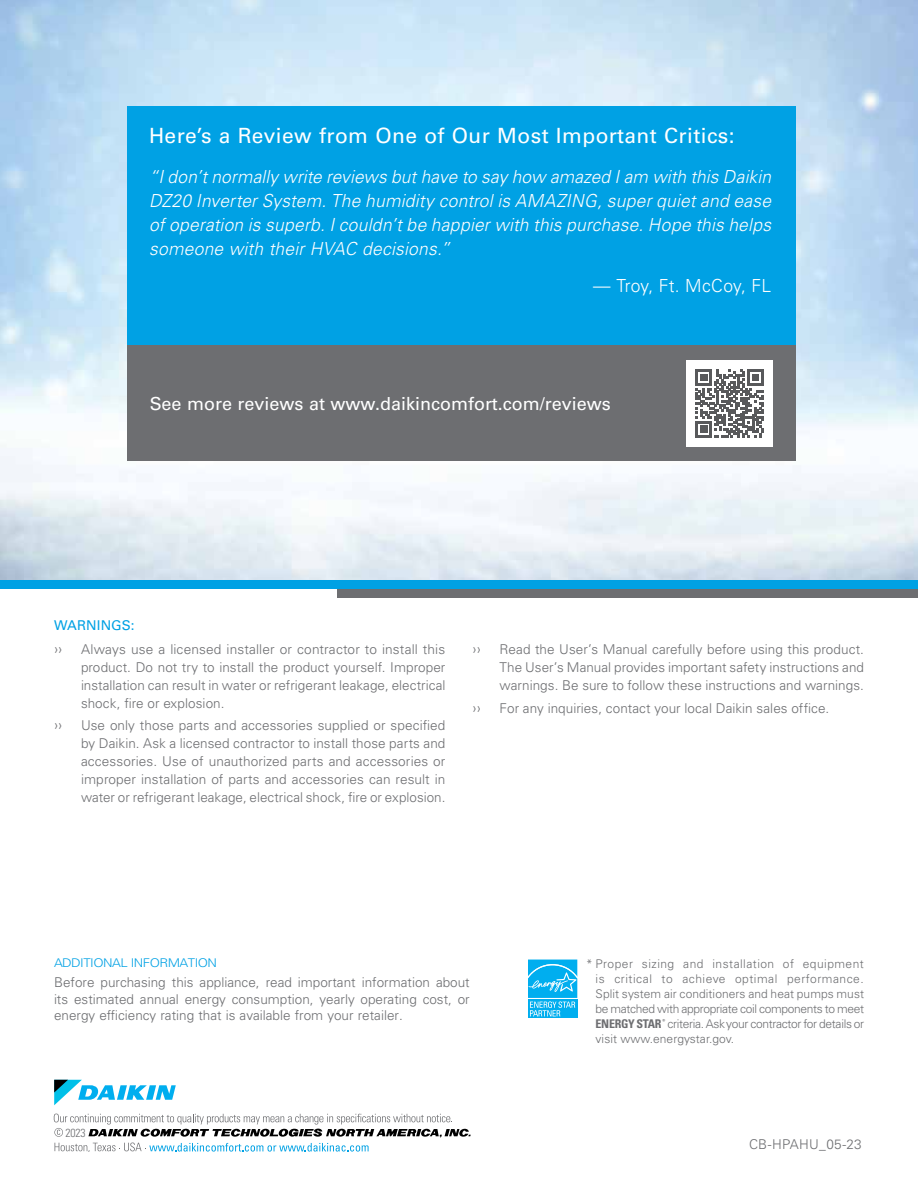
<style>
.page{position:relative;width:918px;height:1188px;background:#fff}
.page>*{position:absolute;margin:0;border:0;box-sizing:border-box;transform-origin:0 0}
.t1{font:21px "Univers LT Pro 55 Roman";letter-spacing:.02em;color:#fff}
.t2{font:italic 300 18px/24px "Univers LT Pro 45";letter-spacing:.015em;color:#fff;text-align:justify;scale:.96 1}
.t3{font:18px "Univers LT Pro 55 Roman";color:#fff}
.t4{font:300 18px "Univers LT Pro 45";letter-spacing:.01em;color:#fff}
.t5{font:300 13.5px/18px "Univers LT Pro 45";color:#6d6e71;text-align:justify}
.t6{font:13.5px "Univers LT Pro 55 Roman";letter-spacing:.005em;color:#00a1e4}
.t7{font:300 12px/15px "Univers LT Pro 45";letter-spacing:-.025em;color:#6d6e71;text-align:justify}
.t8{font:300 12px "Univers LT Pro 45";letter-spacing:-.04em;color:#00a1e4;scale:1.1 1}
.t9{font:300 condensed 11.7px "Univers LT Pro";color:#6d6e71}
.s1{font-family:"Univers LT Pro";font-weight:400;font-stretch:condensed}
.s2{font-size:15px}
.s3{font-family:"Univers LT Pro";font-weight:700;font-stretch:condensed}
</style>
<div class="page">
<div style="left:337px;top:589px;width:581px;height:8px;background:#6d6e71"></div>
<div style="left:0;top:580px;width:918px;height:9px;background:#00a1e4"></div>
<div style="left:127px;top:106px;width:669px;height:242px;background:#00a1e4"></div>
<div style="left:127px;top:346px;width:669px;height:115px;background:#6d6e71"></div>
<div style="left:686px;top:360px;width:87px;height:87px;background:#fff"></div>
<svg style="left:696px;top:369px;width:68px;height:68px"></svg>
<svg style="left:528px;top:959px;width:50px;height:59px;background:#2ebcf1"></svg>
<svg style="left:55px;top:1143px;width:314px;height:8px"></svg>
<svg style="left:54px;top:1114px;width:417px;height:23px"></svg>
<svg style="left:54px;top:1080px;width:122px;height:25px"></svg>
<h1 class="t1" style="left:149px;top:121px;width:587px">Here’s a Review from One of Our Most Important Critics:</h1>
<p class="t2" style="left:149px;top:165px;width:650px">“I don’t normally write reviews but have to say how amazed I am with this Daikin DZ20 Inverter System. The humidity control is AMAZING, super quiet and ease of operation is superb. I couldn’t be happier with this purchase. Hope this helps someone with their HVAC decisions.”</p>
<h2 class="t4" style="left:593px;top:274px;width:179px"><span class="s1">—</span> Troy, Ft. McCoy, FL</h2>
<h2 class="t3" style="left:150px;top:391px;width:462px">See more reviews at www.daikincomfort.com/reviews</h2>
<p class="t6" style="left:54px;top:616px;width:82px">WARNINGS:</p>
<p class="t5" style="left:81px;top:640px;width:366px;text-indent:-27px"><span class="s2">››</span> Always use a licensed installer or contractor to install this product. Do not try to install the product yourself. Improper installation can result in water or refrigerant leakage, electrical shock, fire or explosion.</p>
<p class="t5" style="left:81px;top:716px;width:366px;text-indent:-27px"><span class="s2">››</span> Use only those parts and accessories supplied or specified by Daikin. Ask a licensed contractor to install those parts and accessories. Use of unauthorized parts and accessories or improper installation of parts and accessories can result in water or refrigerant leakage, electrical shock, fire or explosion.</p>
<p class="t5" style="left:500px;top:640px;width:366px;text-indent:-27px"><span class="s2">››</span> Read the User’s Manual carefully before using this product.<br>The User’s Manual provides important safety instructions and warnings. Be sure to follow these instructions and warnings.</p>
<p class="t5" style="left:472px;top:699px;width:358px"><span class="s2">››</span> For any inquiries, contact your local Daikin sales office.</p>
<p class="t8" style="left:54px;top:954px;width:150px">ADDITIONAL INFORMATION</p>
<p class="t5" style="left:54px;top:974px;width:417px;line-height:16.2px">Before purchasing this appliance, read important information about its estimated annual energy consumption, yearly operating cost, or energy efficiency rating that is available from your retailer.</p>
<p class="t9" style="left:65px;top:1125px;width:22px">2023</p>
<p class="t7" style="left:596px;top:955px;width:270px;text-indent:-9px">* Proper sizing and installation of equipment is critical to achieve optimal performance.<br>Split system air conditioners and heat pumps must be matched with appropriate coil components to meet <span class="s3">ENERGY STAR</span> <sup>®</sup> criteria. Ask your contractor for details or visit www.energystar.gov.</p>
<p class="t5" style="left:749px;top:1135px;width:114px">CB-HPAHU_05-23</p>
</div>
